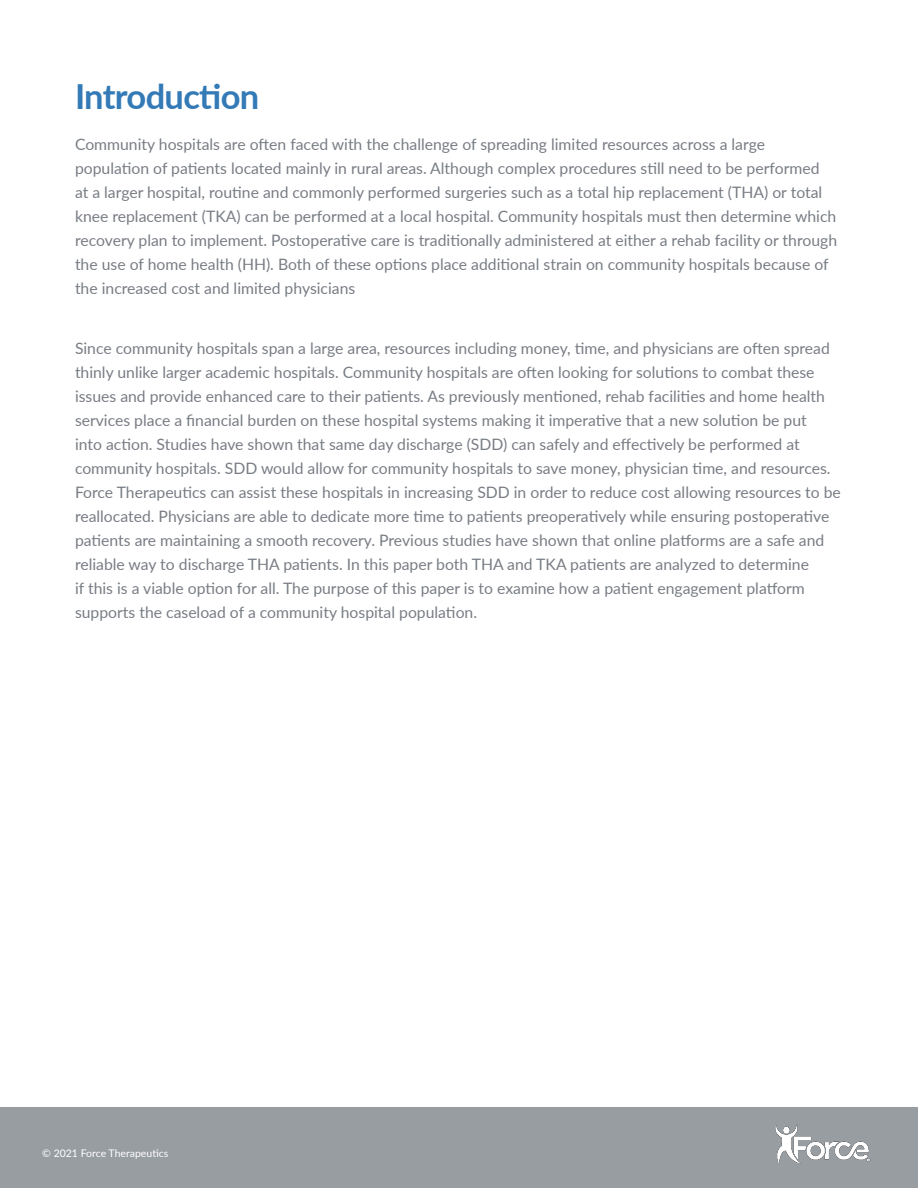
<style>
.page{position:relative;width:918px;height:1188px;background:#fff}
.page>*{position:absolute;margin:0;border:0;box-sizing:border-box;transform-origin:0 0}
.Subtitle{font:700 34.5px "Lato";letter-spacing:-.02em;color:#337ab6}
.Subtitle-2{font:15.75px/24px "Lato";color:#787d84}
.t1{font:10.5px "Lato";color:#fff}
</style>
<div class="page">
<div style="left:0;top:1107px;width:918px;height:81px;background:#989da2"></div>
<img style="left:775px;top:1124px;width:96px;height:40px">
<p class="Subtitle" style="left:75px;top:71px;width:186px">Introduction</p>
<p class="Subtitle-2" style="left:75px;top:131px;width:764px">Community hospitals are often faced with the challenge of spreading limited resources across a large population of patients located mainly in rural areas. Although complex procedures still need to be performed<br>at a larger hospital, routine and commonly performed surgeries such as a total hip replacement (THA) or total knee replacement (TKA) can be performed at a local hospital. Community hospitals must then determine which recovery plan to implement. Postoperative care is traditionally administered at either a rehab facility or through the use of home health (HH). Both of these options place additional strain on community hospitals because of the increased cost and limited physicians</p>
<p class="Subtitle-2" style="left:75px;top:335px;width:767px">Since community hospitals span a large area, resources including money, time, and physicians are often spread thinly unlike larger academic hospitals. Community hospitals are often looking for solutions to combat these issues and provide enhanced care to their patients. As previously mentioned, rehab facilities and home health services place a financial burden on these hospital systems making it imperative that a new solution be put<br>into action. Studies have shown that same day discharge (SDD) can safely and effectively be performed at community hospitals. SDD would allow for community hospitals to save money, physician time, and resources.<br>Force Therapeutics can assist these hospitals in increasing SDD in order to reduce cost allowing resources to be reallocated. Physicians are able to dedicate more time to patients preoperatively while ensuring postoperative patients are maintaining a smooth recovery. Previous studies have shown that online platforms are a safe and reliable way to discharge THA patients. In this paper both THA and TKA patients are analyzed to determine<br>if this is a viable option for all. The purpose of this paper is to examine how a patient engagement platform supports the caseload of a community hospital population.</p>
<p class="t1" style="left:42px;top:1146px;width:128px">© 2021 Force Therapeutics</p>
</div>
